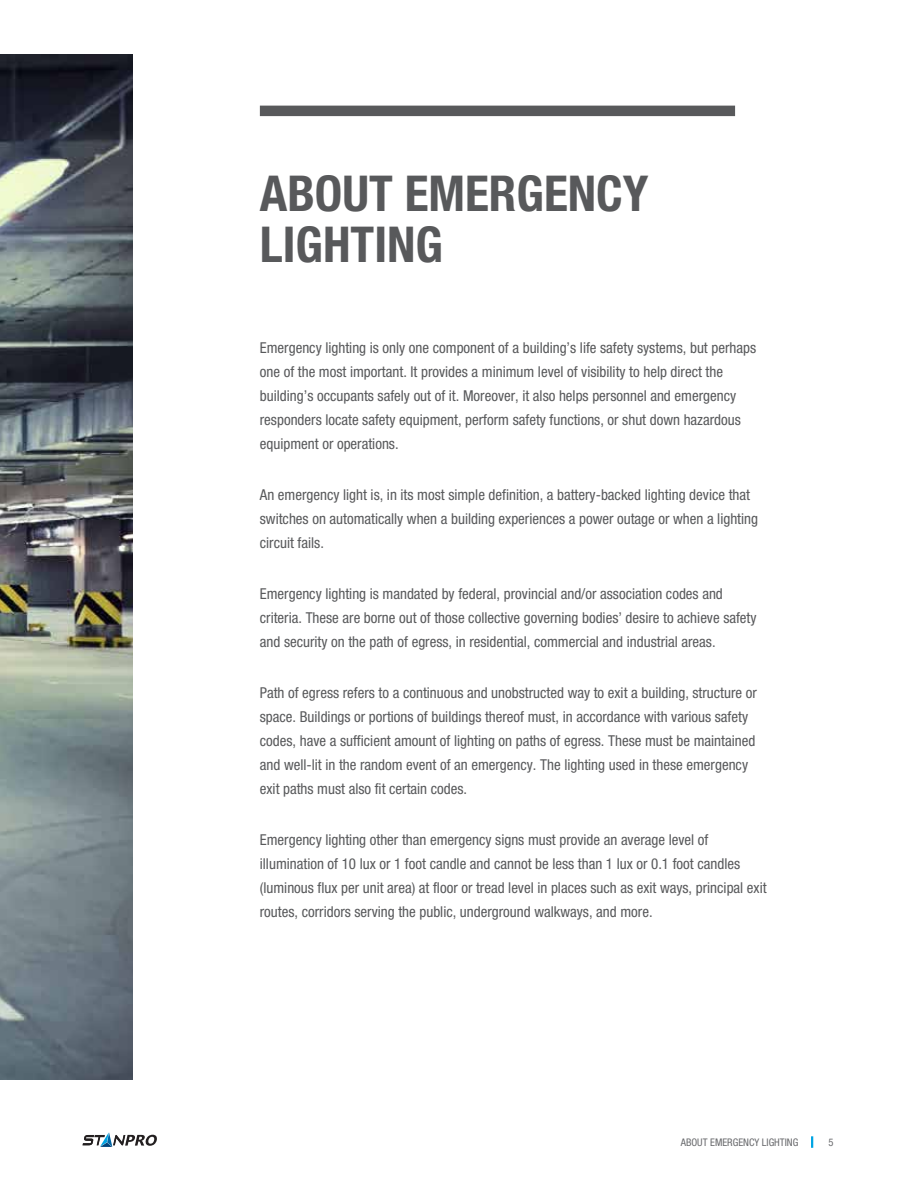
<style>
.page{position:relative;width:918px;height:1188px;background:#fff}
.page>*{position:absolute;margin:0;border:0;box-sizing:border-box;transform-origin:0 0}
.t1{font:700 condensed 49.5px/51px "Helvetica Neue";color:#58595b}
.t2{font:condensed 15px/24px "Helvetica Neue";color:#58595b}
.t3{font:condensed 10.5px "Helvetica Neue";color:#696a6d}
</style>
<div class="page">
<img style="left:0;top:54px;width:132px;height:1026px">
<div style="left:260px;top:106px;width:475px;height:10px;background:#58595b"></div>
<svg style="left:811px;top:1136px;width:2px;height:12px"></svg>
<svg style="left:82px;top:1132px;width:75px;height:15px"></svg>
<h1 class="t1" style="left:260px;top:167px;width:390px">ABOUT EMERGENCY<br>LIGHTING</h1>
<p class="t2" style="left:260px;top:335px;width:498px">Emergency lighting is only one component of a building’s life safety systems, but perhaps one of the most important. It provides a minimum level of visibility to help direct the building’s occupants safely out of it. Moreover, it also helps personnel and emergency responders locate safety equipment, perform safety functions, or shut down hazardous equipment or operations.</p>
<p class="t2" style="left:260px;top:482px;width:500px">An emergency light is, in its most simple definition, a battery-backed lighting device that switches on automatically when a building experiences a power outage or when a lighting circuit fails.</p>
<p class="t2" style="left:260px;top:581px;width:498px">Emergency lighting is mandated by federal, provincial and/or association codes and criteria. These are borne out of those collective governing bodies’ desire to achieve safety and security on the path of egress, in residential, commercial and industrial areas.</p>
<p class="t2" style="left:260px;top:680px;width:499px">Path of egress refers to a continuous and unobstructed way to exit a building, structure or space. Buildings or portions of buildings thereof must, in accordance with various safety codes, have a sufficient amount of lighting on paths of egress. These must be maintained and well-lit in the random event of an emergency. The lighting used in these emergency exit paths must also fit certain codes.</p>
<p class="t2" style="left:260px;top:827px;width:508px">Emergency lighting other than emergency signs must provide an average level of illumination of 10 lux or 1 foot candle and cannot be less than 1 lux or 0.1 foot candles (luminous flux per unit area) at floor or tread level in places such as exit ways, principal exit routes, corridors serving the public, underground walkways, and more.</p>
<p class="t3" style="left:681px;top:1136px;width:119px">ABOUT EMERGENCY LIGHTING</p>
<p class="t3" style="left:828px;top:1136px;width:7px">5</p>
</div>
